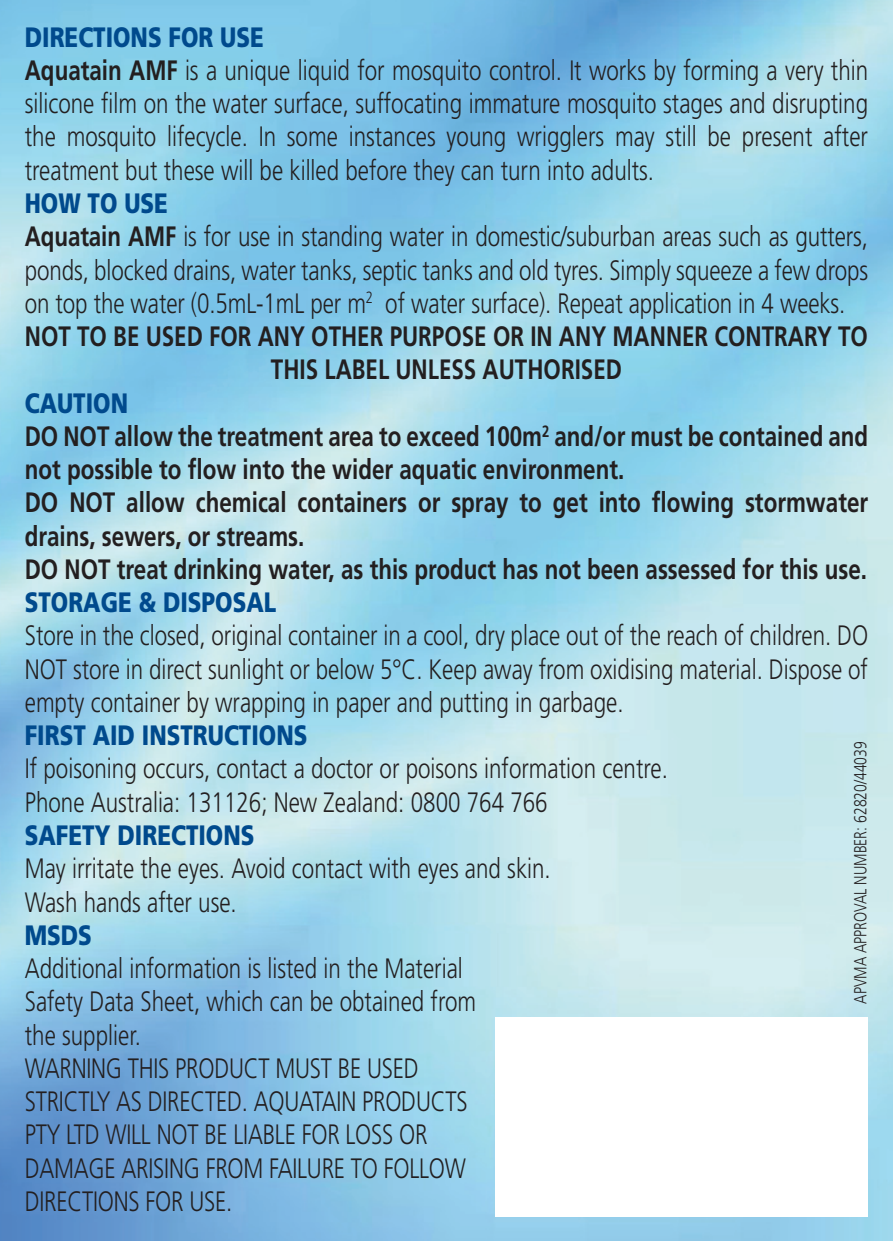
<style>
.page{position:relative;width:893px;height:1241px;background:#fff}
.page>*{position:absolute;margin:0;border:0;box-sizing:border-box;transform-origin:0 0}
.t1{font:300 28px/33.2px "Frutiger";color:#231f20;scale:.8 1}
.t2{font:700 28px/33.2px "Frutiger";color:#231f20;scale:.8 1}
.t3{font:900 28px "Frutiger";color:#004a8d;scale:.8 1}
.t4{font:300 17.5px "Frutiger";color:#231f20;scale:.8 1}
.s1{font-weight:900;color:#004a8d}
.s2{font-weight:700}
</style>
<div class="page">
<img style="left:0;top:0;width:893px;height:1240px">
<div style="left:496px;top:1016px;width:372px;height:199px;background:#fff"></div>
<p class="t1" style="left:25px;top:20px;width:1056px"><span class="s1">DIRECTIONS FOR USE<br></span><span class="s2">Aquatain AMF</span> is a unique liquid for mosquito control. It works by forming a very thin silicone film on the water surface, suffocating immature mosquito stages and disrupting the mosquito lifecycle. In some instances young wrigglers may still be present after treatment but these will be killed before they can turn into adults.</p>
<p class="t1" style="left:25px;top:186px;width:1056px"><span class="s1">HOW TO USE<br></span><span class="s2">Aquatain AMF</span> is for use in standing water in domestic/suburban areas such as gutters, ponds, blocked drains, water tanks, septic tanks and old tyres. Simply squeeze a few drops on top the water (0.5mL-1mL per m<sup>2</sup> of water surface). Repeat application in 4 weeks.<br><span class="s2">NOT</span></p>
<p class="t2" style="left:77px;top:319px;width:312px">TO BE USED FOR ANY OTHE</p>
<p class="t2" style="left:271px;top:319px;width:728px;text-indent:99px">R PURPOSE OR IN ANY MANNE R CONTRARY TO<br>TH IS LABEL UN LESS AUTHO</p>
<p class="t2" style="left:561px;top:352px;width:78px">RISED</p>
<p class="t3" style="left:25px;top:386px;width:131px">CAUTION</p>
<p class="t2" style="left:25px;top:419px;width:68px">DO NOT</p>
<p class="t2" style="left:25px;top:419px;width:1056px;text-indent:90px">allow the treatment area to exceed 100m<sup>2</sup> and/or must be contained and not possible to flow into the wider aquatic environment.<br>DO NOT</p>
<p class="t2" style="left:25px;top:485px;width:1056px;text-indent:102px">allow chemical containers or spray to get into flowing stormwater drains, sewers, or streams.<br>DO NOT</p>
<p class="t2" style="left:117px;top:552px;width:939px">treat drinking water, as this product has not been assessed for this use.</p>
<p class="t3" style="left:25px;top:585px;width:316px">STORAGE &amp; DISPOSAL</p>
<p class="t1" style="left:25px;top:619px;width:1056px;text-align:justify">Store in the closed, original container in a cool, dry place out of the reach of children. DO NOT store in direct sunlight or below 5°C. Keep away from oxidising material. Dispose of empty container by wrapping in paper and putting in garbage.</p>
<p class="t3" style="left:25px;top:718px;width:355px">FIRST AID INSTRUCTIONS</p>
<p class="t1" style="left:25px;top:752px;width:805px">If poisoning occurs, contact a doctor or poisons information centre.<br>Phone Australia: 131126; New Zealand: 0800 764 766</p>
<p class="t3" style="left:25px;top:818px;width:289px">SAFETY DIRECTIONS</p>
<p class="t1" style="left:25px;top:851px;width:659px">May irritate the eyes. Avoid contact with eyes and skin.<br>Wash hands after use.</p>
<p class="t3" style="left:25px;top:917px;width:86px">MSDS</p>
<p class="t1" style="left:25px;top:951px;width:566px">Additional information is listed in the Material Safety Data Sheet, which can be obtained from the supplier.<br>WARNING THIS PRODUCT MUST BE USED STRICTLY AS DIRECTED. AQUATAIN PRODUCTS PTY LTD WILL NOT BE LIABLE FOR LOSS OR DAMAGE ARISING FROM FAILURE TO FOLLOW DIRECTIONS FOR USE.</p>
<p class="t4" style="left:850px;top:1003px;width:329px;rotate:-90deg">APVMA APPROVAL NUMBER: 62820/44039</p>
</div>
